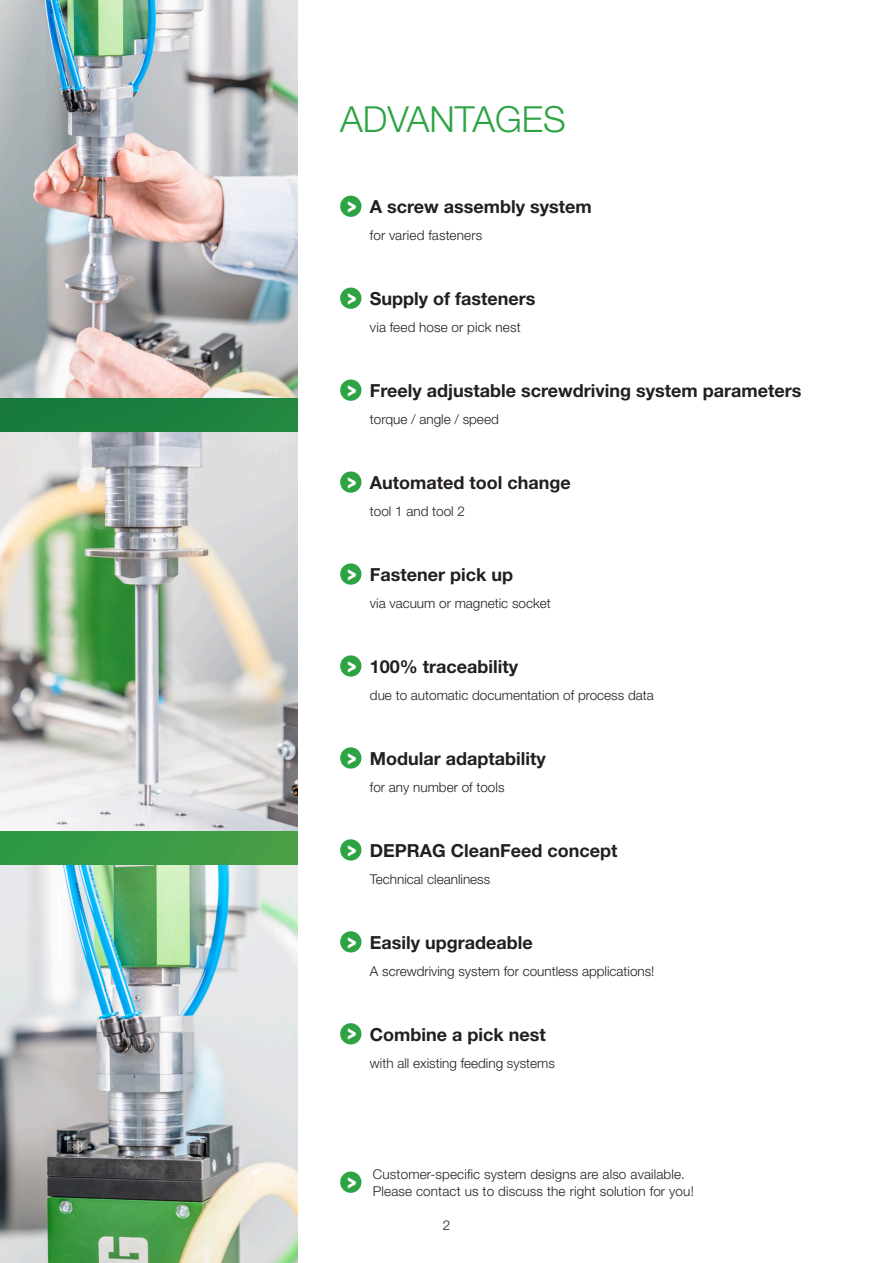
<style>
.page{position:relative;width:893px;height:1263px;background:#fff}
.page>*{position:absolute;margin:0;border:0;box-sizing:border-box;transform-origin:0 0}
.H1_Überschrift_Kapit{font:300 36px "Helvetica Neue LT Std";color:#2da343}
.H2_Überschrift_Text{font:700 18px "Helvetica Neue LT Std";color:#231f20}
.t1{font:18px "Bauhaus 93";color:#fff}
.Fließtext{font:300 13.5px "Helvetica Neue LT Std";color:#231f20}
</style>
<div class="page">
<img style="left:0;top:398px;width:298px;height:467px">
<img style="left:0;top:0;width:298px;height:398px">
<img style="left:0;top:433px;width:298px;height:397px">
<img style="left:0;top:865px;width:298px;height:398px">
<div style="left:340px;top:196px;width:21px;height:21px;background:#2da343;border-radius:50%"></div>
<div style="left:340px;top:288px;width:21px;height:21px;background:#2da343;border-radius:50%"></div>
<div style="left:340px;top:379px;width:21px;height:22px;background:#2da343;border-radius:50%"></div>
<div style="left:340px;top:471px;width:21px;height:22px;background:#2da343;border-radius:50%"></div>
<div style="left:340px;top:563px;width:21px;height:22px;background:#2da343;border-radius:50%"></div>
<div style="left:340px;top:655px;width:21px;height:22px;background:#2da343;border-radius:50%"></div>
<div style="left:340px;top:747px;width:21px;height:22px;background:#2da343;border-radius:50%"></div>
<div style="left:340px;top:839px;width:21px;height:21px;background:#2da343;border-radius:50%"></div>
<div style="left:340px;top:931px;width:21px;height:21px;background:#2da343;border-radius:50%"></div>
<div style="left:340px;top:1023px;width:21px;height:21px;background:#2da343;border-radius:50%"></div>
<div style="left:340px;top:1171px;width:21px;height:22px;background:#2da343;border-radius:50%"></div>
<p class="H1_Überschrift_Kapit" style="left:340px;top:97px;width:227px">ADVANTAGES</p>
<p class="t1" style="left:347px;top:197px;width:10px">&gt;</p>
<p class="H2_Überschrift_Text" style="left:370px;top:196px;width:223px">A screw assembly system</p>
<p class="Fließtext" style="left:370px;top:227px;width:114px">for varied fasteners</p>
<p class="t1" style="left:347px;top:289px;width:10px">&gt;</p>
<p class="H2_Überschrift_Text" style="left:370px;top:288px;width:167px">Supply of fasteners</p>
<p class="Fließtext" style="left:370px;top:319px;width:152px">via feed hose or pick nest</p>
<p class="t1" style="left:347px;top:381px;width:10px">&gt;</p>
<p class="H2_Überschrift_Text" style="left:370px;top:380px;width:433px">Freely adjustable screwdriving system parameters</p>
<p class="Fließtext" style="left:370px;top:411px;width:130px">torque / angle / speed</p>
<p class="t1" style="left:347px;top:472px;width:10px">&gt;</p>
<p class="H2_Überschrift_Text" style="left:370px;top:471px;width:202px">Automated tool change</p>
<p class="Fließtext" style="left:370px;top:503px;width:97px">tool 1 and tool 2</p>
<p class="t1" style="left:347px;top:564px;width:10px">&gt;</p>
<p class="H2_Überschrift_Text" style="left:370px;top:563px;width:145px">Fastener pick up</p>
<p class="Fließtext" style="left:370px;top:595px;width:182px">via vacuum or magnetic socket</p>
<p class="t1" style="left:347px;top:656px;width:10px">&gt;</p>
<p class="H2_Überschrift_Text" style="left:370px;top:655px;width:150px">100% traceability</p>
<p class="Fließtext" style="left:370px;top:687px;width:285px">due to automatic documentation of process data</p>
<p class="t1" style="left:347px;top:748px;width:10px">&gt;</p>
<p class="H2_Überschrift_Text" style="left:370px;top:747px;width:177px">Modular adaptability</p>
<p class="Fließtext" style="left:370px;top:779px;width:136px">for any number of tools</p>
<p class="t1" style="left:347px;top:840px;width:10px">&gt;</p>
<p class="H2_Überschrift_Text" style="left:370px;top:839px;width:249px">DEPRAG CleanFeed concept</p>
<p class="Fließtext" style="left:370px;top:871px;width:122px">Technical cleanliness</p>
<p class="t1" style="left:347px;top:932px;width:10px">&gt;</p>
<p class="H2_Überschrift_Text" style="left:370px;top:931px;width:164px">Easily upgradeable</p>
<p class="Fließtext" style="left:370px;top:963px;width:286px">A screwdriving system for countless applications!</p>
<p class="t1" style="left:347px;top:1024px;width:10px">&gt;</p>
<p class="H2_Überschrift_Text" style="left:370px;top:1023px;width:177px">Combine a pick nest</p>
<p class="Fließtext" style="left:370px;top:1055px;width:186px">with all existing feeding systems</p>
<p class="t1" style="left:347px;top:1172px;width:10px">&gt;</p>
<p class="Fließtext" style="left:373px;top:1166px;width:314px">Customer-specific system designs are also available.</p>
<p class="Fließtext" style="left:373px;top:1182px;width:322px">Please contact us to discuss the right solution for you!</p>
<p class="Fließtext" style="left:443px;top:1217px;width:9px">2</p>
</div>
